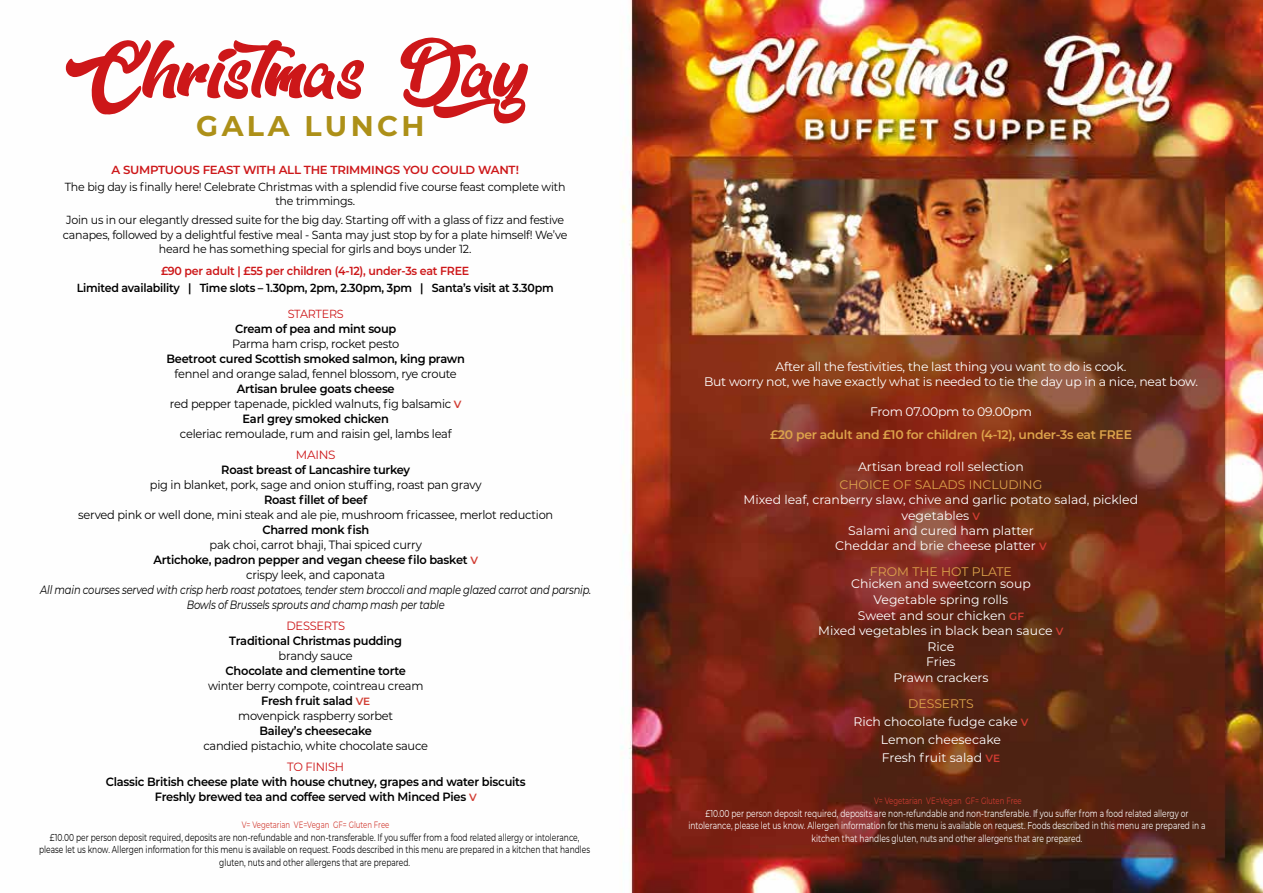
<style>
.page{position:relative;width:1263px;height:893px;background:#fff}
.page>*{position:absolute;margin:0;border:0;box-sizing:border-box;transform-origin:0 0}
.t1{font:71.55px "Dopestyle";color:#cd1719}
.t2{font:700 28.5px "Montserrat";letter-spacing:.12em;color:#ad9018}
.t3{font:12.45px/15.6px "Montserrat";color:#fff;text-align:center}
.t4{font:12.45px/14.9px "Montserrat";letter-spacing:-.02em;color:#fff;text-align:center}
.t5{font:600 12.45px "Montserrat";letter-spacing:-.02em;color:#dda44b}
.t6{font:12.45px "Montserrat";color:#dda44b}
.t7{font:12px/15px "Montserrat";letter-spacing:-.02em;color:#000;text-align:center;scale:.95 1}
.t8{font:600 12px/15px "Montserrat";letter-spacing:-.02em;color:#000;text-align:center;scale:.95 1}
.t9{font:italic 12px/15px "Montserrat";letter-spacing:-.02em;color:#000;text-align:center;scale:.83 1}
.t10{font:12px "Montserrat";letter-spacing:-.02em;color:#cd1719;scale:.95 1}
.t11{font:12px "Montserrat";letter-spacing:-.02em;color:#cd1719}
.t12{font:11.7px/14.1px "Montserrat";letter-spacing:-.02em;color:#000;text-align:center;scale:.94 1}
.t13{font:600 11.7px "Montserrat";letter-spacing:-.02em;color:#000;scale:.94 1}
.t14{font:600 11.7px "Montserrat";letter-spacing:-.02em;color:#cd1719;scale:.94 1}
.t15{font:600 11.7px "Montserrat";letter-spacing:-.02em;color:#cd1719}
.t16{font:11.7px "Montserrat";letter-spacing:-.02em;color:#cd1719;scale:.95 1}
.t17{font:10.05px/12.6px "Montserrat";color:#000;text-align:center;scale:.75 1}
.t18{font:10.05px/12.6px "Montserrat";color:#fff;text-align:center;scale:.75 1}
.t19{font:9.3px "Montserrat";color:#d13c32;scale:.75 1}
.s1{font-weight:400}
.s2{font-size:10.5px;color:#d13c32}
.s3{font-weight:600}
.s4{font-weight:600;font-size:10.5px;color:#d13c32}
.s5{color:#dda44b}
</style>
<div class="page">
<img style="left:621px;top:0;width:642px;height:893px">
<h1 class="t1" style="left:59px;top:17px;width:530px">Christmas Day</h1>
<h2 class="t2" style="left:196px;top:106px;width:230px">GALA LUNCH</h2>
<p class="t15" style="left:111px;top:162px;width:409px">A SUMPTUOUS FEAST WITH ALL THE TRIMMINGS YOU COULD WANT!</p>
<p class="t12" style="left:65px;top:179px;width:534px">The big day is finally here! Celebrate Christmas with a splendid five course feast complete with the trimmings.</p>
<p class="t12" style="left:63px;top:213px;width:538px">Join us in our elegantly dressed suite for the big day. Starting off with a glass of fizz and festive canapes, followed by a delightful festive meal - Santa may just stop by for a plate himself! We’ve heard he has something special for girls and boys under 12.</p>
<p class="t14" style="left:161px;top:262px;width:329px">£90 per adult | £55 per children (4-12), under-3s eat FREE</p>
<p class="t13" style="left:77px;top:279px;width:509px">Limited availability | Time slots – 1.30pm, 2pm, 2.30pm, 3pm | Santa’s visit at 3.30pm</p>
<p class="t16" style="left:288px;top:305px;width:60px">STARTERS</p>
<p class="t8" style="left:235px;top:320px;width:171px">Cream of pea and mint soup</p>
<p class="t7" style="left:232px;top:335px;width:178px">Parma ham crisp, rocket pesto</p>
<p class="t8" style="left:166px;top:350px;width:316px">Beetroot cured Scottish smoked salmon, king prawn</p>
<p class="t7" style="left:175px;top:365px;width:299px">fennel and orange salad, fennel blossom, rye croute</p>
<p class="t8" style="left:170px;top:380px;width:308px">Artisan brulee goats cheese<br><span class="s1">red pepper tapenade, pickled walnuts, fig balsamic</span> <span class="s2">V<br></span>Earl grey smoked chicken</p>
<p class="t7" style="left:180px;top:425px;width:287px">celeriac remoulade, rum and raisin gel, lambs leaf</p>
<p class="t11" style="left:296px;top:446px;width:41px">MAINS</p>
<p class="t8" style="left:221px;top:461px;width:200px">Roast breast of Lancashire turkey</p>
<p class="t7" style="left:150px;top:476px;width:351px">pig in blanket, pork, sage and onion stuffing, roast pan gravy</p>
<p class="t8" style="left:264px;top:491px;width:110px">Roast fillet of beef</p>
<p class="t7" style="left:78px;top:506px;width:502px">served pink or well done, mini steak and ale pie, mushroom fricassee, merlot reduction</p>
<p class="t8" style="left:262px;top:521px;width:114px">Charred monk fish</p>
<p class="t7" style="left:153px;top:536px;width:343px">pak choi, carrot bhaji, Thai spiced curry<br><span class="s3">Artichoke, padron pepper and vegan cheese filo basket</span> <span class="s4">V </span>crispy leek, and caponata</p>
<p class="t9" style="left:40px;top:581px;width:665px">All main courses served with crisp herb roast potatoes, tender stem broccoli and maple glazed carrot and parsnip.<br>Bowls of Brussels sprouts and champ mash per table</p>
<p class="t10" style="left:286px;top:617px;width:63px">DESSERTS</p>
<p class="t8" style="left:229px;top:632px;width:183px">Traditional Christmas pudding</p>
<p class="t7" style="left:279px;top:647px;width:80px">brandy sauce</p>
<p class="t8" style="left:225px;top:662px;width:191px">Chocolate and clementine torte</p>
<p class="t7" style="left:208px;top:677px;width:228px">winter berry compote, cointreau cream<br><span class="s3">Fresh fruit salad</span> <span class="s4">VE<br></span>movenpick raspberry sorbet</p>
<p class="t8" style="left:259px;top:722px;width:120px">Bailey’s cheesecake</p>
<p class="t7" style="left:203px;top:737px;width:238px">candied pistachio, white chocolate sauce</p>
<p class="t10" style="left:287px;top:758px;width:61px">TO FINISH</p>
<p class="t8" style="left:106px;top:773px;width:444px">Classic British cheese plate with house chutney, grapes and water biscuits<br>Freshly brewed tea and coffee served with Minced Pies <span class="s2">V</span></p>
<p class="t19" style="left:242px;top:818px;width:198px">V= Vegetarian VE=Vegan GF= Gluten Free</p>
<p class="t17" style="left:39px;top:830px;width:736px">£10.00 per person deposit required, deposits are non-refundable and non-transferable. If you suffer from a food related allergy or intolerance, please let us know. Allergen information for this menu is available on request. Foods described in this menu are prepared in a kitchen that handles gluten, nuts and other allergens that are prepared.</p>
<p class="t4" style="left:704px;top:359px;width:495px">After all the festivities, the last thing you want to do is cook.<br>But worry not, we have exactly what is needed to tie the day up in a nice, neat bow.</p>
<p class="t4" style="left:870px;top:404px;width:163px">From 07.00pm to 09.00pm</p>
<p class="t5" style="left:770px;top:426px;width:363px">£20 per adult and £10 for children (4-12), under-3s eat FREE</p>
<p class="t3" style="left:858px;top:459px;width:167px">Artisan bread roll selection</p>
<p class="t6" style="left:840px;top:476px;width:204px">CHOICE OF SALADS INCLUDING</p>
<p class="t3" style="left:744px;top:492px;width:396px;line-height:15.1px">Mixed leaf, cranberry slaw, chive and garlic potato salad, pickled vegetables <span class="s4">V<br></span>Salami and cured ham platter<br>Cheddar and brie cheese platter <span class="s4">V</span></p>
<p class="t6" style="left:870px;top:563px;width:143px">FROM THE HOT PLATE</p>
<p class="t3" style="left:818px;top:576px;width:247px">Chicken and sweetcorn soup<br>Vegetable spring rolls<br>Sweet and sour chicken <span class="s4">GF<br></span>Mixed vegetables in black bean sauce <span class="s4">V<br></span>Rice<br>Fries<br>Prawn crackers</p>
<p class="t3" style="left:853px;top:694px;width:177px;line-height:18.1px"><span class="s5">DESSERTS<br></span>Rich chocolate fudge cake <span class="s4">V<br></span>Lemon cheesecake<br>Fresh fruit salad <span class="s4">VE</span></p>
<p class="t19" style="left:874px;top:794px;width:198px">V= Vegetarian VE=Vegan GF= Gluten Free</p>
<p class="t18" style="left:688px;top:806px;width:691px">£10.00 per person deposit required, deposits are non-refundable and non-transferable. If you suffer from a food related allergy or intolerance, please let us know. Allergen information for this menu is available on request. Foods described in this menu are prepared in a kitchen that handles gluten, nuts and other allergens that are prepared.</p>
</div>
